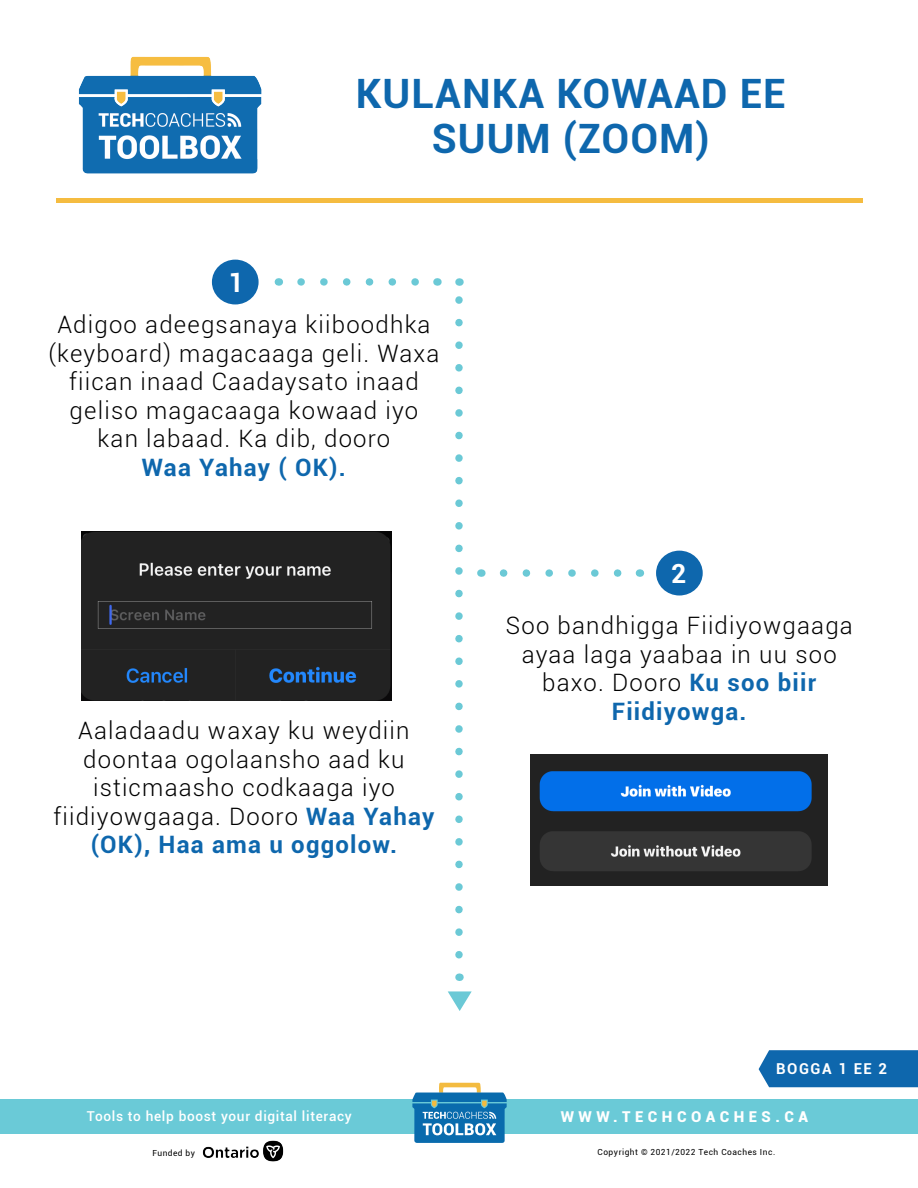
<style>
.page{position:relative;width:918px;height:1188px;background:#fff}
.page>*{position:absolute;margin:0;border:0;box-sizing:border-box;transform-origin:0 0}
.t1{font:700 40.5px/45px "Roboto";letter-spacing:.025em;color:#0e67ad;text-align:center}
.t2{font:700 26.4px "Roboto";color:#fff}
.t3{font:300 24px/28.5px "Roboto";letter-spacing:.05em;color:#000;text-align:center}
.t4{font:700 24px "Roboto";letter-spacing:.05em;color:#0e67ad}
.t5{font:900 15px "Roboto";letter-spacing:.3em;color:#fff}
.t6{font:700 15px "Roboto";letter-spacing:.1em;color:#fff}
.t7{font:500 13.65px "Roboto";letter-spacing:.05em;color:#fff}
.t8{font:8.4px "Roboto";letter-spacing:.06em;color:#000}
.s1{font-weight:700;color:#0e67ad}
</style>
<div class="page">
<div style="left:0;top:1099px;width:918px;height:35px;background:#6acad7"></div>
<svg style="left:412px;top:1083px;width:95px;height:60px"></svg>
<img style="left:202px;top:1140px;width:82px;height:22px">
<div style="left:759px;top:1050px;width:159px;height:37px;background:#0e67ad"></div>
<hr style="left:56px;top:199px;width:807px;height:4px;background:#f5bc40">
<img style="left:78px;top:56px;width:184px;height:118px">
<div style="left:212px;top:260px;width:47px;height:44px;background:#0e67ad;border-radius:50%"></div>
<div style="left:656px;top:551px;width:47px;height:45px;background:#0e67ad;border-radius:50%"></div>
<svg style="left:504px;top:569px;width:118px;height:8px"></svg>
<svg style="left:301px;top:278px;width:118px;height:8px"></svg>
<svg style="left:455px;top:296px;width:8px;height:659px"></svg>
<img style="left:82px;top:532px;width:309px;height:169px">
<img style="left:530px;top:755px;width:297px;height:131px">
<svg style="left:448px;top:991px;width:24px;height:20px"></svg>
<p class="t2" style="left:228px;top:264px;width:17px">1</p>
<h1 class="t1" style="left:356px;top:69px;width:432px">KULANKA KOWAAD EE<br>SUUM (ZOOM)</h1>
<p class="t3" style="left:49px;top:310px;width:392px">Adigoo adeegsanaya kiiboodhka (keyboard) magacaaga geli. Waxa fiican inaad Caadaysato inaad geliso magacaaga kowaad iyo kan labaad. Ka dib, dooro</p>
<p class="t4" style="left:142px;top:450px;width:205px">Waa Yahay ( OK).</p>
<p class="t3" style="left:54px;top:715px;width:382px">Aaladaadu waxay ku weydiin doontaa ogolaansho aad ku isticmaasho codkaaga iyo fiidiyowgaaga. Dooro <span class="s1">Waa Yahay (OK), Haa ama u oggolow.</span></p>
<p class="t2" style="left:671px;top:555px;width:17px">2</p>
<p class="t3" style="left:506px;top:611px;width:349px">Soo bandhigga Fiidiyowgaaga ayaa laga yaabaa in uu soo baxo. Dooro <span class="s1">Ku soo biir<br>Fiidiyowga.</span></p>
<p class="t6" style="left:776px;top:1059px;width:112px">BOGGA 1 EE 2</p>
<p class="t7" style="left:87px;top:1106px;width:266px">Tools to help boost your digital literacy</p>
<p class="t5" style="left:561px;top:1106px;width:249px">WWW.TECHCOACHES.CA</p>
<p class="t8" style="left:153px;top:1147px;width:44px">Funded by</p>
<p class="t8" style="left:598px;top:1146px;width:179px">Copyright © 2021/2022 Tech Coaches Inc.</p>
</div>
